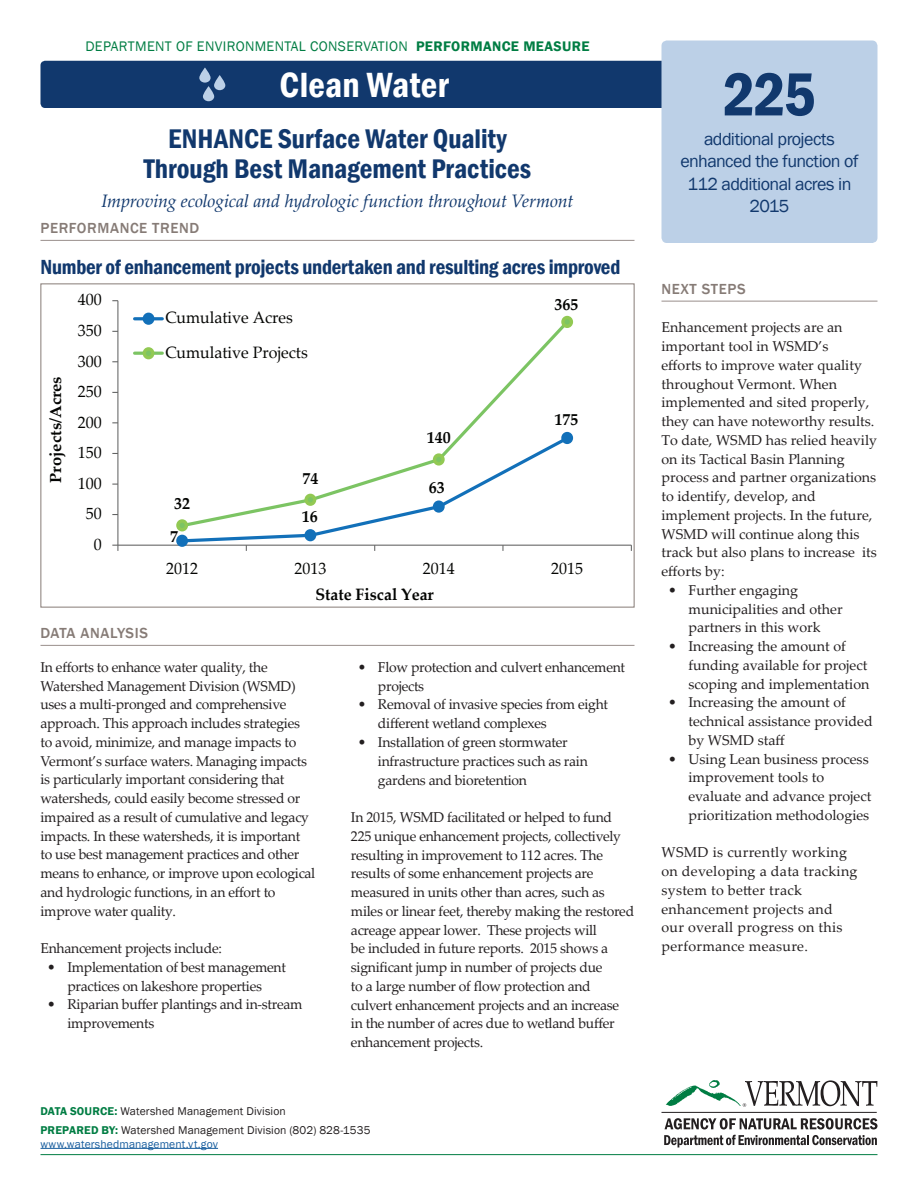
<style>
.page{position:relative;width:918px;height:1188px;background:#fff}
.page>*{position:absolute;margin:0;border:0;box-sizing:border-box;transform-origin:0 0}
.t1{font:600 condensed 63px "Franklin Gothic";color:#11386d}
.t2{font:600 condensed 36px "Franklin Gothic";letter-spacing:.005em;color:#fff}
.t3{font:600 condensed 27.75px/30px "Franklin Gothic";color:#11386d;text-align:center}
.t4{font:600 condensed 21px "Franklin Gothic";letter-spacing:-.01em;color:#11386d}
.t5{font:18px/22.5px "Franklin Gothic";letter-spacing:-.035em;color:#11386d;text-align:center}
.t6{font:italic 18px "Palatino Linotype";letter-spacing:-.01em;color:#11386d}
.t7{font:16.5px/34.5px "Palatino Linotype";color:#040503}
.t8{font:700 16.5px "Palatino Linotype";color:#040503}
.t9{font:700 15.9px "Palatino Linotype";color:#040503}
.t10{font:500 15px "Franklin Gothic";letter-spacing:.04em;color:#867b76}
.t11{font:14.25px/18.8px "Palatino Linotype";letter-spacing:-.02em;color:#231f20}
.t12{font:14.25px/18.8px "Palatino Linotype";color:#231f20}
.t13{font:14.25px/18.8px "Palatino Linotype";letter-spacing:.02em;color:#231f20}
.t14{font:14.25px "Franklin Gothic";letter-spacing:.025em;color:#007d43}
.t15{font:11.7px/20px "Franklin Gothic";letter-spacing:.01em;color:#231f20}
.t16{font:11.7px "Franklin Gothic";letter-spacing:.01em;color:#175d9e}
.s1{font-weight:600}
.s2{font-weight:600;color:#007d43}
</style>
<div class="page">
<hr style="left:40px;top:1154px;width:838px;height:1px;background:#007d43">
<svg style="left:40px;top:239px;width:594px;height:45px"></svg>
<hr style="left:40px;top:240px;width:594px;height:1px;background:#998f8c">
<hr style="left:40px;top:1148px;width:178px;height:1px;background:#175d9e">
<svg style="left:666px;top:1080px;width:211px;height:27px"></svg>
<hr style="left:662px;top:1112px;width:215px;height:1px;background:#231f20">
<svg style="left:665px;top:1118px;width:213px;height:11px"></svg>
<svg style="left:664px;top:1135px;width:213px;height:12px"></svg>
<hr style="left:117px;top:301px;width:1px;height:244px;background:#626363">
<hr style="left:118px;top:545px;width:513px;height:1px;background:#626363">
<svg style="left:179px;top:529px;width:392px;height:22px"></svg>
<div style="left:178px;top:536px;width:8px;height:9px;background:#1270b9;border-radius:50%"></div>
<div style="left:176px;top:535px;width:12px;height:12px;border:3px solid #1270b9;border-radius:50%"></div>
<div style="left:306px;top:531px;width:9px;height:9px;background:#1270b9;border-radius:50%"></div>
<div style="left:304px;top:529px;width:12px;height:12px;border:3px solid #1270b9;border-radius:50%"></div>
<div style="left:561px;top:432px;width:12px;height:12px;border:3px solid #1270b9;border-radius:50%"></div>
<svg style="left:179px;top:317px;width:393px;height:212px"></svg>
<div style="left:178px;top:521px;width:8px;height:9px;background:#7cc463;border-radius:50%"></div>
<div style="left:176px;top:519px;width:12px;height:12px;border:3px solid #92c953;border-radius:50%"></div>
<div style="left:306px;top:495px;width:9px;height:9px;background:#7cc463;border-radius:50%"></div>
<div style="left:304px;top:494px;width:12px;height:12px;border:3px solid #92c953;border-radius:50%"></div>
<div style="left:435px;top:455px;width:8px;height:9px;background:#7cc463;border-radius:50%"></div>
<div style="left:433px;top:453px;width:12px;height:13px;border:3px solid #92c953;border-radius:50%"></div>
<div style="left:563px;top:318px;width:8px;height:8px;background:#7cc463;border-radius:50%"></div>
<div style="left:561px;top:316px;width:12px;height:12px;border:3px solid #92c953;border-radius:50%"></div>
<hr style="left:135px;top:317px;width:27px;height:3px;background:#1270b9">
<div style="left:144px;top:314px;width:9px;height:9px;background:#1270b9;border-radius:50%"></div>
<div style="left:143px;top:313px;width:11px;height:12px;border:3px solid #1270b9;border-radius:50%"></div>
<hr style="left:135px;top:352px;width:27px;height:3px;background:#7cc463">
<div style="left:144px;top:349px;width:9px;height:9px;background:#7cc463;border-radius:50%"></div>
<div style="left:143px;top:347px;width:11px;height:12px;border:3px solid #92c953;border-radius:50%"></div>
<svg style="left:41px;top:644px;width:593px;height:1px"></svg>
<hr style="left:40px;top:645px;width:594px;height:1px;background:#998f8c">
<div style="left:40px;top:61px;width:628px;height:47px;background:#11386d;border-radius:5px"></div>
<svg style="left:199px;top:67px;width:12px;height:16px"></svg>
<svg style="left:203px;top:86px;width:11px;height:15px"></svg>
<svg style="left:214px;top:75px;width:11px;height:15px"></svg>
<div style="left:661px;top:40px;width:216px;height:203px;background:#bcd0e7;border-radius:5px"></div>
<svg style="left:662px;top:300px;width:215px;height:1px"></svg>
<hr style="left:662px;top:301px;width:215px;height:1px;background:#998f8c">
<p class="t14" style="left:85px;top:37px;width:506px">DEPARTMENT OF ENVIRONMENTAL CONSERVATION <span class="s1">PERFORMANCE MEASURE</span></p>
<h2 class="t2" style="left:280px;top:61px;width:171px">Clean Water</h2>
<h1 class="t1" style="left:723px;top:52px;width:94px">225</h1>
<p class="t5" style="left:681px;top:128px;width:180px">additional projects enhanced the function of<br>112 additional acres in<br>2015</p>
<h3 class="t3" style="left:144px;top:123px;width:389px">ENHANCE Surface Water Quality<br>Through Best Management Practices</h3>
<p class="t6" style="left:102px;top:188px;width:473px">Improving ecological and hydrologic function throughout Vermont</p>
<p class="t10" style="left:40px;top:219px;width:160px">PERFORMANCE TREND</p>
<h3 class="t4" style="left:40px;top:253px;width:581px">Number of enhancement projects undertaken and resulting acres improved</h3>
<p class="t9" style="left:44px;top:483px;width:108px;rotate:-90deg">Projects/Acres</p>
<p class="t7" style="left:78px;top:282px;width:25px">400</p>
<p class="t7" style="left:78px;top:312px;width:25px">350</p>
<p class="t7" style="left:78px;top:343px;width:25px">300</p>
<p class="t7" style="left:78px;top:374px;width:25px">250</p>
<p class="t7" style="left:78px;top:404px;width:25px">200</p>
<p class="t7" style="left:78px;top:435px;width:25px">150</p>
<p class="t7" style="left:78px;top:465px;width:25px">100</p>
<p class="t7" style="left:86px;top:496px;width:17px">50</p>
<p class="t7" style="left:94px;top:526px;width:9px">0</p>
<p class="t7" style="left:165px;top:300px;width:144px">Cumulative Acres<br>Cumulative Projects</p>
<p class="t8" style="left:174px;top:492px;width:17px">32</p>
<p class="t8" style="left:170px;top:524px;width:9px">7</p>
<p class="t8" style="left:303px;top:466px;width:17px">74</p>
<p class="t8" style="left:302px;top:505px;width:17px">16</p>
<p class="t8" style="left:427px;top:426px;width:25px">140</p>
<p class="t8" style="left:429px;top:476px;width:17px">63</p>
<p class="t8" style="left:555px;top:293px;width:25px">365</p>
<p class="t8" style="left:555px;top:408px;width:25px">175</p>
<p class="t7" style="left:166px;top:550px;width:33px">2012</p>
<p class="t7" style="left:295px;top:550px;width:33px">2013</p>
<p class="t7" style="left:423px;top:550px;width:33px">2014</p>
<p class="t7" style="left:551px;top:550px;width:33px">2015</p>
<p class="t8" style="left:315px;top:583px;width:120px">State Fiscal Year</p>
<p class="t10" style="left:40px;top:624px;width:109px">DATA ANALYSIS</p>
<p class="t11" style="left:40px;top:657px;width:276px">In efforts to enhance water quality, the Watershed Management Division (WSMD) uses a multi-pronged and comprehensive approach. This approach includes strategies to avoid, minimize, and manage impacts to Vermont’s surface waters. Managing impacts is particularly important considering that watersheds, could easily become stressed or impaired as a result of cumulative and legacy impacts. In these watersheds, it is important to use best management practices and other means to enhance, or improve upon ecological and hydrologic functions, in an effort to improve water quality.</p>
<p class="t11" style="left:40px;top:938px;width:183px">Enhancement projects include:</p>
<p class="t11" style="left:47px;top:957px;width:240px;text-align:center">• Implementation of best management practices on lakeshore properties</p>
<p class="t11" style="left:67px;top:995px;width:237px;text-indent:-20px">• Riparian buffer plantings and in-stream improvements</p>
<p class="t11" style="left:378px;top:657px;width:249px;text-indent:-20px">• Flow protection and culvert enhancement projects</p>
<p class="t11" style="left:378px;top:695px;width:232px;text-indent:-20px">• Removal of invasive species from eight different wetland complexes</p>
<p class="t11" style="left:378px;top:732px;width:211px;text-indent:-20px">• Installation of green stormwater infrastructure practices such as rain gardens and bioretention</p>
<p class="t11" style="left:351px;top:807px;width:285px">In 2015, WSMD facilitated or helped to fund 225 unique enhancement projects, collectively resulting in improvement to 112 acres. The results of some enhancement projects are measured in units other than acres, such as miles or linear feet, thereby making the restored acreage appear lower. These projects will<br>be included in future reports. 2015 shows a significant jump in number of projects due<br>to a large number of flow protection and culvert enhancement projects and an increase in the number of acres due to wetland buffer enhancement projects.</p>
<p class="t15" style="left:40px;top:1101px;width:332px"><span class="s2">DATA SOURCE:</span> Watershed Management Division<br><span class="s2">PREPARED BY:</span> Watershed Management Division (802) 828-1535</p>
<p class="t16" style="left:40px;top:1136px;width:179px">www.watershedmanagement.vt.gov</p>
<p class="t10" style="left:662px;top:280px;width:86px">NEXT STEPS</p>
<p class="t12" style="left:662px;top:317px;width:217px">Enhancement projects are an important tool in WSMD’s<br>efforts to improve water quality throughout Vermont. When implemented and sited properly, they can have noteworthy results.<br>To date, WSMD has relied heavily on its Tactical Basin Planning process and partner organizations to identify, develop, and implement projects. In the future,<br>WSMD will continue along this track but also plans to increase its efforts by:</p>
<p class="t12" style="left:689px;top:580px;width:156px;text-indent:-20px">• Further engaging municipalities and other partners in this work</p>
<p class="t12" style="left:689px;top:636px;width:182px;text-indent:-20px">• Increasing the amount of funding available for project scoping and implementation</p>
<p class="t12" style="left:689px;top:693px;width:186px;text-indent:-20px">• Increasing the amount of technical assistance provided by WSMD staff</p>
<p class="t12" style="left:689px;top:749px;width:184px;text-indent:-20px">• Using Lean business process improvement tools to evaluate and advance project prioritization methodologies</p>
<p class="t13" style="left:662px;top:843px;width:198px">WSMD is currently working on developing a data tracking system to better track enhancement projects and our overall progress on this performance measure.</p>
</div>
